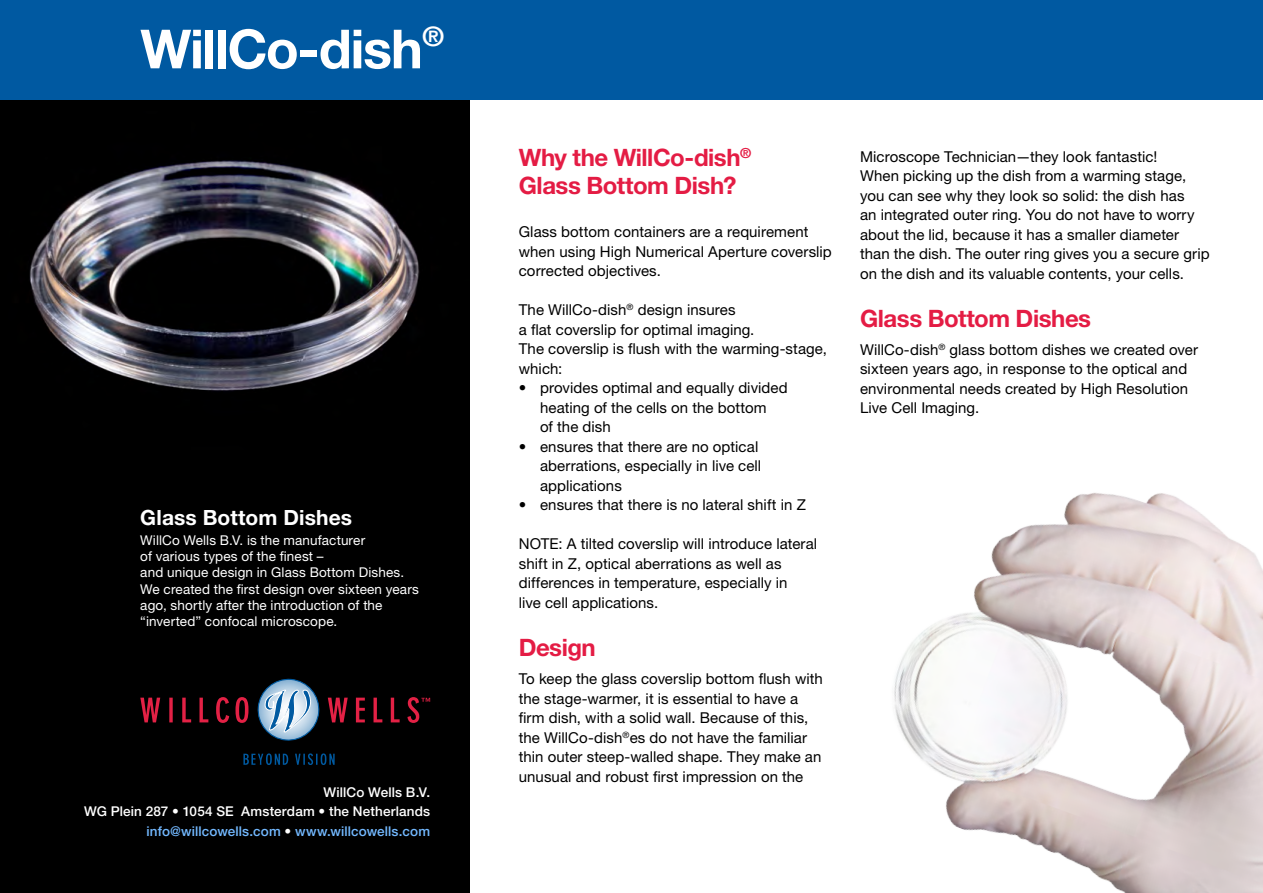
<style>
.page{position:relative;width:1263px;height:893px;background:#fff}
.page>*{position:absolute;margin:0;border:0;box-sizing:border-box;transform-origin:0 0}
.pagina_titel{font:700 54px "Helvetica Neue LT Std";letter-spacing:-.025em;color:#fff}
.Paragraph_kopje-rood{font:700 24px/28.8px "Helvetica Neue LT Std";letter-spacing:-.02em;color:#e41c44}
.Paragraph_Style_1{font:700 21px "Helvetica Neue LT Std";letter-spacing:.005em;color:#fff}
.bodytekst1{font:15px/19.5px "Helvetica Neue LT Std";letter-spacing:.005em;color:#000}
.t1{font:13.5px/16.2px "Helvetica Neue LT Std";letter-spacing:.01em;color:#fff}
.bodytekst1-2{font:500 13.5px "Helvetica Neue LT Std";letter-spacing:.01em;color:#fff}
.bodytekst1-3{font:500 13.5px "Helvetica Neue LT Std";letter-spacing:.01em;color:#73b9ff}
.s1{color:#fff}
</style>
<div class="page">
<img style="left:894px;top:493px;width:369px;height:400px">
<div style="left:0;top:100px;width:470px;height:793px;background:#000"></div>
<img style="left:29px;top:160px;width:391px;height:231px">
<svg style="left:243px;top:753px;width:92px;height:11px"></svg>
<svg style="left:140px;top:678px;width:290px;height:63px"></svg>
<div style="left:0;top:0;width:1263px;height:100px;background:#0059a1"></div>
<p class="pagina_titel" style="left:140px;top:16px;width:305px">WillCo-dish<sup>®</sup></p>
<p class="Paragraph_Style_1" style="left:140px;top:504px;width:213px">Glass Bottom Dishes</p>
<p class="t1" style="left:140px;top:532px;width:226px">WillCo Wells B.V. is the manufacturer</p>
<p class="t1" style="left:140px;top:548px;width:185px">of various types of the finest –</p>
<p class="t1" style="left:140px;top:564px;width:265px">and unique design in Glass Bottom Dishes.</p>
<p class="t1" style="left:140px;top:581px;width:280px">We created the first design over sixteen years ago, shortly after the introduction of the</p>
<p class="t1" style="left:140px;top:613px;width:199px">“inverted” confocal microscope.</p>
<p class="bodytekst1-2" style="left:323px;top:784px;width:108px">WillCo Wells B.V.</p>
<p class="bodytekst1-2" style="left:84px;top:803px;width:347px">WG Plein 287 • 1054 SE Amsterdam • the Netherlands</p>
<p class="bodytekst1-3" style="left:146px;top:823px;width:285px">info@willcowells.com <span class="s1">•</span> www.willcowells.com</p>
<p class="Paragraph_kopje-rood" style="left:519px;top:142px;width:234px">Why the WillCo-dish<sup>®<br></sup>Glass Bottom Dish?</p>
<p class="bodytekst1" style="left:519px;top:222px;width:315px">Glass bottom containers are a requirement when using High Numerical Aperture coverslip corrected objectives.</p>
<p class="bodytekst1" style="left:519px;top:300px;width:310px">The WillCo-dish<sup>®</sup> design insures<br>a flat coverslip for optimal imaging.<br>The coverslip is flush with the warming-stage, which:</p>
<p class="bodytekst1" style="left:540px;top:378px;width:249px;text-indent:-21px">• provides optimal and equally divided heating of the cells on the bottom<br>of the dish</p>
<p class="bodytekst1" style="left:540px;top:437px;width:223px;text-indent:-21px">• ensures that there are no optical aberrations, especially in live cell applications</p>
<p class="bodytekst1" style="left:519px;top:495px;width:289px">• ensures that there is no lateral shift in Z</p>
<p class="bodytekst1" style="left:519px;top:534px;width:300px">NOTE: A tilted coverslip will introduce lateral shift in Z, optical aberrations as well as differences in temperature, especially in</p>
<p class="bodytekst1" style="left:519px;top:593px;width:141px">live cell applications.</p>
<p class="Paragraph_kopje-rood" style="left:519px;top:633px;width:79px">Design</p>
<p class="bodytekst1" style="left:519px;top:669px;width:306px">To keep the glass coverslip bottom flush with the stage-warmer, it is essential to have a firm dish, with a solid wall. Because of this, the WillCo-dish<sup>®</sup>es do not have the familiar thin outer steep-walled shape. They make an unusual and robust first impression on the</p>
<p class="bodytekst1" style="left:860px;top:146px;width:299px">Microscope Technician—they look fantastic!</p>
<p class="bodytekst1" style="left:860px;top:166px;width:351px">When picking up the dish from a warming stage, you can see why they look so solid: the dish has<br>an integrated outer ring. You do not have to worry about the lid, because it has a smaller diameter than the dish. The outer ring gives you a secure grip on the dish and its valuable contents, your cells.</p>
<p class="Paragraph_kopje-rood" style="left:860px;top:303px;width:233px">Glass Bottom Dishes</p>
<p class="bodytekst1" style="left:860px;top:340px;width:339px">WillCo-dish<sup>®</sup> glass bottom dishes we created over sixteen years ago, in response to the optical and environmental needs created by High Resolution Live Cell Imaging.</p>
</div>
